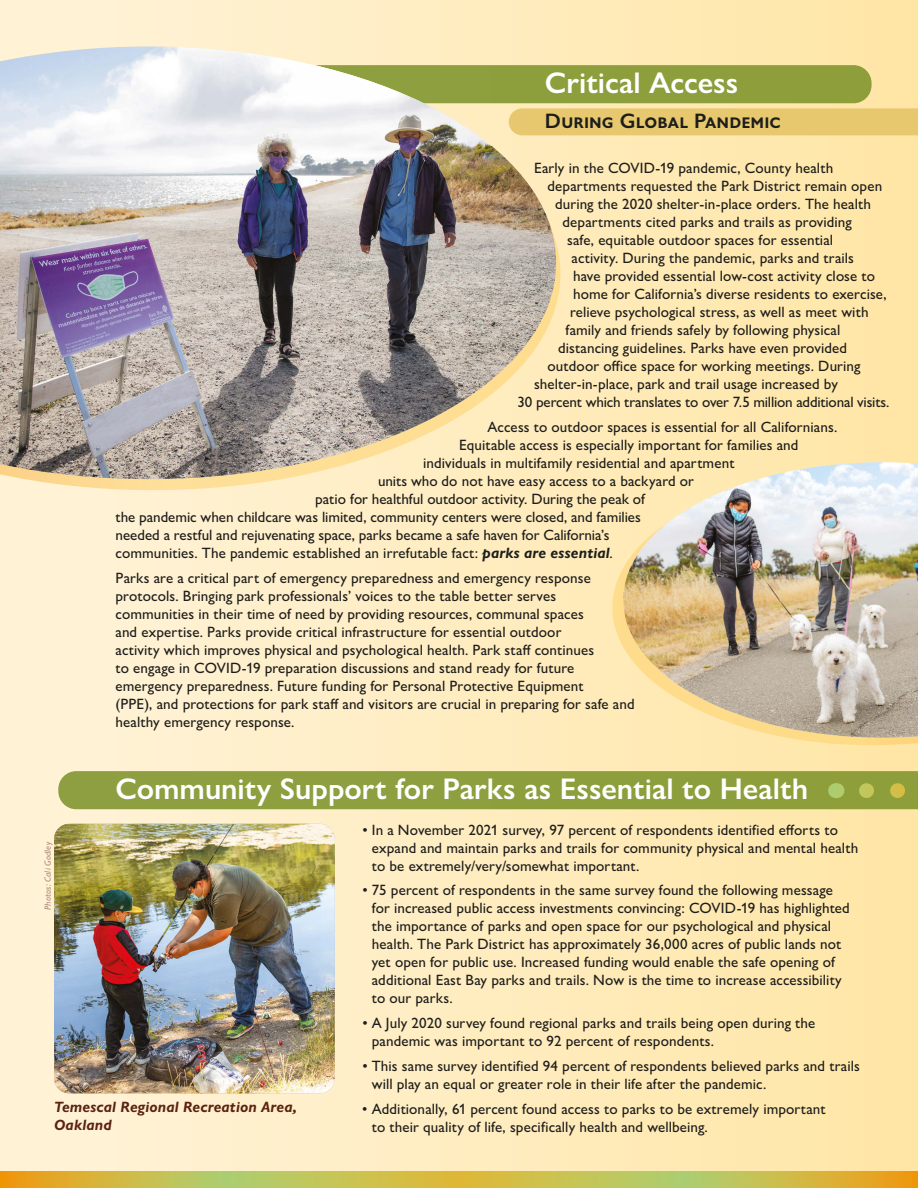
<style>
.page{position:relative;width:918px;height:1188px;background:#fff}
.page>*{position:absolute;margin:0;border:0;box-sizing:border-box;transform-origin:0 0}
.t1{font:600 30px "Gill Sans Nova";color:#fff}
.t2{font:600 21px "Gill Sans Nova";letter-spacing:.005em;color:#1d1d1b}
.t3{font:500 15px/18px "Gill Sans Nova";letter-spacing:.005em;color:#1d1d1b}
.t4{font:italic 700 15px/18px "Gill Sans Nova";letter-spacing:.01em;color:#5b2311}
.t5{font:italic 500 9px "Gill Sans Nova";letter-spacing:.02em;color:#b08a7c}
.s1{font-weight:700;font-style:italic}
</style>
<div class="page">
<div style="left:0;top:0;width:918px;height:1188px;background:linear-gradient(to right,#fff3da,#ffe6a7)"></div>
<svg style="left:0;top:58px;width:560px;height:432px;background:#fee8b7"></svg>
<svg style="left:0;top:1171px;width:918px;height:17px;background:#cbbc4a"></svg>
<div style="left:556px;top:65px;width:316px;height:38px;background:#8d9e3c"></div>
<img style="left:54px;top:824px;width:281px;height:269px">
<img style="left:0;top:46px;width:556px;height:433px">
<svg style="left:612px;top:470px;width:306px;height:275px;background:#fee6aa"></svg>
<img style="left:623px;top:462px;width:295px;height:276px">
<div style="left:522px;top:108px;width:396px;height:27px;background:#e8c86e"></div>
<div style="left:58px;top:771px;width:860px;height:38px;background:#8d9f3e"></div>
<h1 class="t1" style="left:545px;top:64px;width:195px">Critical Access</h1>
<h2 class="t2" style="left:545px;top:108px;width:237px">During Global Pandemic</h2>
<p class="t3" style="left:534px;top:159px;width:301px">Early in the COVID-19 pandemic, County health</p>
<p class="t3" style="left:548px;top:177px;width:336px">departments requested the Park District remain open</p>
<p class="t3" style="left:555px;top:195px;width:318px">during the 2020 shelter-in-place orders. The health</p>
<p class="t3" style="left:563px;top:213px;width:291px">departments cited parks and trails as providing</p>
<p class="t3" style="left:567px;top:231px;width:268px">safe, equitable outdoor spaces for essential</p>
<p class="t3" style="left:572px;top:249px;width:284px">activity. During the pandemic, parks and trails</p>
<p class="t3" style="left:573px;top:267px;width:303px">have provided essential low-cost activity close to</p>
<p class="t3" style="left:573px;top:285px;width:315px">home for California’s diverse residents to exercise,</p>
<p class="t3" style="left:570px;top:303px;width:300px">relieve psychological stress, as well as meet with</p>
<p class="t3" style="left:566px;top:321px;width:276px">family and friends safely by following physical</p>
<p class="t3" style="left:558px;top:339px;width:291px">distancing guidelines. Parks have even provided</p>
<p class="t3" style="left:548px;top:357px;width:315px">outdoor office space for working meetings. During</p>
<p class="t3" style="left:534px;top:375px;width:306px">shelter-in-place, park and trail usage increased by</p>
<p class="t3" style="left:518px;top:393px;width:374px">30 percent which translates to over 7.5 million additional visits.</p>
<p class="t3" style="left:488px;top:418px;width:351px">Access to outdoor spaces is essential for all Californians.</p>
<p class="t3" style="left:459px;top:436px;width:341px">Equitable access is especially important for families and</p>
<p class="t3" style="left:423px;top:454px;width:313px">individuals in multifamily residential and apartment</p>
<p class="t3" style="left:378px;top:472px;width:318px">units who do not have easy access to a backyard or</p>
<p class="t3" style="left:315px;top:490px;width:331px">patio for healthful outdoor activity. During the peak of</p>
<p class="t3" style="left:116px;top:508px;width:527px">the pandemic when childcare was limited, community centers were closed, and families</p>
<p class="t3" style="left:116px;top:526px;width:495px">needed a restful and rejuvenating space, parks became a safe haven for California’s</p>
<p class="t3" style="left:116px;top:544px;width:499px">communities. The pandemic established an irrefutable fact: <span class="s1">parks are essential</span>.</p>
<p class="t3" style="left:116px;top:569px;width:521px">Parks are a critical part of emergency preparedness and emergency response protocols. Bringing park professionals’ voices to the table better serves communities in their time of need by providing resources, communal spaces<br>and expertise. Parks provide critical infrastructure for essential outdoor<br>activity which improves physical and psychological health. Park staff continues<br>to engage in COVID-19 preparation discussions and stand ready for future emergency preparedness. Future funding for Personal Protective Equipment<br>(PPE), and protections for park staff and visitors are crucial in preparing for safe and healthy emergency response.</p>
<h1 class="t1" style="left:116px;top:770px;width:694px">Community Support for Parks as Essential to Health</h1>
<p class="t5" style="left:42px;top:910px;width:70px;rotate:-90deg">Photos: Cali Godley</p>
<p class="t4" style="left:54px;top:1098px;width:244px">Temescal Regional Recreation Area,<br>Oakland</p>
<p class="t3" style="left:372px;top:820px;width:488px;text-indent:-9px">• In a November 2021 survey, 97 percent of respondents identified efforts to expand and maintain parks and trails for community physical and mental health to be extremely/very/somewhat important.</p>
<p class="t3" style="left:372px;top:881px;width:480px;text-indent:-9px">• 75 percent of respondents in the same survey found the following message for increased public access investments convincing: COVID-19 has highlighted the importance of parks and open space for our psychological and physical health. The Park District has approximately 36,000 acres of public lands not yet open for public use. Increased funding would enable the safe opening of additional East Bay parks and trails. Now is the time to increase accessibility to our parks.</p>
<p class="t3" style="left:372px;top:1014px;width:445px;text-indent:-9px">• A July 2020 survey found regional parks and trails being open during the pandemic was important to 92 percent of respondents.</p>
<p class="t3" style="left:372px;top:1057px;width:490px;text-indent:-9px">• This same survey identified 94 percent of respondents believed parks and trails will play an equal or greater role in their life after the pandemic.</p>
<p class="t3" style="left:372px;top:1099px;width:456px;text-indent:-9px">• Additionally, 61 percent found access to parks to be extremely important to their quality of life, specifically health and wellbeing.</p>
</div>
